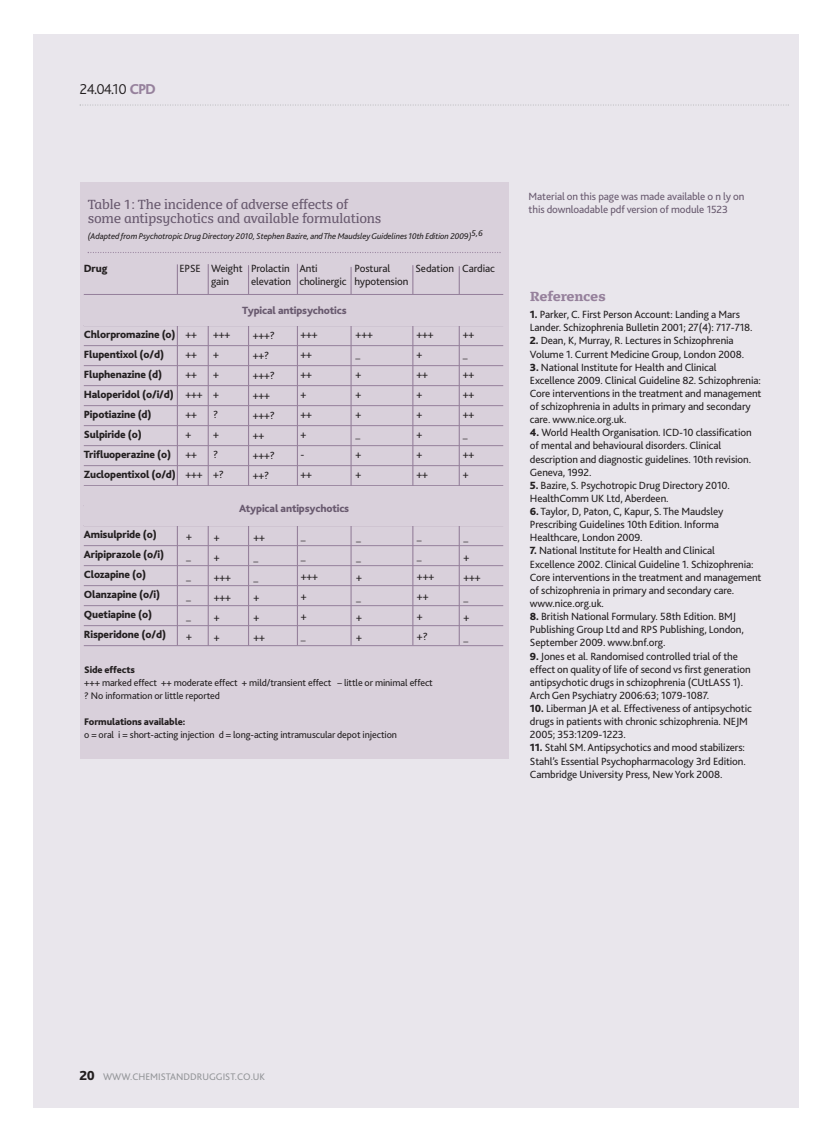
<style>
.page{position:relative;width:833px;height:1141px;background:#fff}
.page>*{position:absolute;margin:0;border:0;box-sizing:border-box;transform-origin:0 0}
.t1{font:300 15px "Bliss";color:#231f20}
.t2{font:12.5px/13.1px "Dancer Serif TF";letter-spacing:-.02em;color:#695a6f}
.t3{font:900 12.5px "Dancer Serif TF";letter-spacing:-.025em;color:#96819c}
.t4{font:11px/20px "Bliss 2";letter-spacing:-.01em;color:#231f20}
.t5{font:800 11px/20px "Bliss 2";letter-spacing:-.01em;color:#231f20}
.t6{font:11px/13.1px "Bliss 2";letter-spacing:-.01em;color:#695a6f}
.t7{font:800 11px "Bliss 2";letter-spacing:-.01em;color:#695a6f}
.t8{font:10px/13.1px "Bliss 2";letter-spacing:-.01em;color:#231f20}
.t9{font:800 10px "Bliss 2";letter-spacing:-.01em;color:#231f20}
.t10{font:10px "Bliss 2";color:#939598}
.t11{font:italic 8.75px "Bliss 2";letter-spacing:-.01em;color:#231f20}
.s1{font-weight:800;color:#96819c}
.s2{font-weight:800}
.s3{font-weight:800;font-size:13.75px;color:#231f20}
</style>
<div class="page">
<div style="left:34px;top:34px;width:765px;height:1074px;background:#e9e6ec"></div>
<svg style="left:80px;top:104px;width:709px;height:2px"></svg>
<div style="left:80px;top:182px;width:428px;height:577px;background:#d9d0db"></div>
<hr style="left:84px;top:294px;width:419px;height:1px;background:#96819c">
<hr style="left:84px;top:325px;width:419px;height:1px;background:#96819c">
<hr style="left:84px;top:345px;width:419px;height:1px;background:#96819c">
<hr style="left:84px;top:365px;width:419px;height:1px;background:#96819c">
<hr style="left:84px;top:385px;width:419px;height:1px;background:#96819c">
<hr style="left:84px;top:405px;width:419px;height:1px;background:#96819c">
<hr style="left:84px;top:425px;width:419px;height:1px;background:#96819c">
<hr style="left:84px;top:445px;width:419px;height:1px;background:#96819c">
<hr style="left:84px;top:465px;width:419px;height:1px;background:#96819c">
<hr style="left:84px;top:485px;width:419px;height:1px;background:#96819c">
<hr style="left:84px;top:545px;width:419px;height:1px;background:#96819c">
<hr style="left:84px;top:565px;width:419px;height:1px;background:#96819c">
<hr style="left:84px;top:585px;width:419px;height:1px;background:#96819c">
<hr style="left:84px;top:605px;width:419px;height:1px;background:#96819c">
<hr style="left:84px;top:625px;width:419px;height:1px;background:#96819c">
<hr style="left:84px;top:645px;width:419px;height:1px;background:#96819c">
<hr style="left:177px;top:264px;width:1px;height:381px;background:#96819c">
<hr style="left:208px;top:264px;width:1px;height:382px;background:#96819c">
<hr style="left:248px;top:265px;width:1px;height:381px;background:#96819c">
<hr style="left:297px;top:264px;width:1px;height:381px;background:#96819c">
<hr style="left:350px;top:267px;width:2px;height:379px;background:#96819c">
<hr style="left:412px;top:265px;width:1px;height:380px;background:#96819c">
<hr style="left:459px;top:266px;width:1px;height:379px;background:#96819c">
<svg style="left:88px;top:252px;width:412px;height:1px"></svg>
<div style="left:84px;top:486px;width:420px;height:40px;background:#d9d0db"></div>
<h1 class="t1" style="left:80px;top:84px;width:78px">24.04.10 <span class="s1">CPD</span></h1>
<p class="t2" style="left:88px;top:199px;width:295px">Table 1: The incidence of adverse effects of some antipsychotics and available formulations</p>
<p class="t11" style="left:88px;top:233px;width:397px">(Adapted from Psychotropic Drug Directory 2010, Stephen Bazire, and The Maudsley Guidelines 10th Edition 2009)5,6</p>
<p class="t5" style="left:84px;top:259px;width:25px">Drug</p>
<p class="t4" style="left:179px;top:259px;width:140px">EPSE Weight Prolactin Anti</p>
<p class="t4" style="left:354px;top:259px;width:37px">Postural</p>
<p class="t4" style="left:415px;top:259px;width:81px">Sedation Cardiac</p>
<p class="t4" style="left:211px;top:273px;width:20px">gain</p>
<p class="t4" style="left:251px;top:273px;width:159px">elevation cholinergic hypotension</p>
<p class="t5" style="left:84px;top:326px;width:94px">Chlorpromazine (o)<br>Flupentixol (o/d)<br>Fluphenazine (d)<br>Haloperidol (o/i/d)<br>Pipotiazine (d)<br>Sulpiride (o)<br>Trifluoperazine (o)<br>Zuclopentixol (o/d)</p>
<p class="t5" style="left:84px;top:526px;width:84px">Amisulpride (o)<br>Aripiprazole (o/i)<br>Clozapine (o)<br>Olanzapine (o/i)<br>Quetiapine (o)<br>Risperidone (o/d)</p>
<p class="t7" style="left:242px;top:306px;width:106px">Typical antipsychotics</p>
<p class="t4" style="left:186px;top:326px;width:19px">++ ++ ++ +++ ++ + ++ +++</p>
<p class="t4" style="left:213px;top:326px;width:19px">+++ +<br>+<br>+<br>?<br>+<br>? +?</p>
<p class="t4" style="left:253px;top:326px;width:24px">+++? ++? +++? +++ +++? ++ +++? ++?</p>
<p class="t4" style="left:300px;top:325px;width:19px">+++ ++ ++ + ++ +<br>- ++</p>
<p class="t4" style="left:356px;top:326px;width:19px">+++ _<br>+<br>+<br>+<br>_<br>+<br>+</p>
<p class="t4" style="left:416px;top:325px;width:19px">+++ + ++ +<br>+<br>+<br>+ ++</p>
<p class="t4" style="left:463px;top:326px;width:13px">++ _ ++ ++ ++ _ ++ +</p>
<p class="t7" style="left:239px;top:504px;width:112px">Atypical antipsychotics</p>
<p class="t4" style="left:186px;top:528px;width:7px;text-align:justify">+ _ _ _ _ +</p>
<p class="t4" style="left:214px;top:528px;width:19px">+<br>+ +++ +++ +<br>+</p>
<p class="t4" style="left:253px;top:529px;width:13px">++ _ _ + + ++</p>
<p class="t4" style="left:301px;top:528px;width:19px">_<br>_ +++ +<br>+<br>_</p>
<p class="t4" style="left:356px;top:528px;width:7px;text-align:justify">_ _ + _ + +</p>
<p class="t4" style="left:417px;top:528px;width:19px">_<br>_ +++ ++ + +?</p>
<p class="t4" style="left:463px;top:528px;width:19px">_<br>+ +++ _<br>+<br>_</p>
<p class="t9" style="left:84px;top:665px;width:52px">Side effects</p>
<p class="t8" style="left:84px;top:677px;width:350px">+++ marked effect ++ moderate effect + mild/transient effect – little or minimal effect ? No information or little reported</p>
<p class="t9" style="left:84px;top:718px;width:102px">Formulations available:</p>
<p class="t8" style="left:84px;top:729px;width:314px">o = oral i = short-acting injection d = long-acting intramuscular depot injection</p>
<p class="t6" style="left:528px;top:191px;width:217px">Material on this page was made available o n ly on this downloadable pdf version of module 1523</p>
<p class="t3" style="left:530px;top:291px;width:77px">References</p>
<p class="t4" style="left:530px;top:309px;width:224px;line-height:13.1px"><span class="s2">1.</span> Parker, C. First Person Account: Landing a Mars<br>Lander. Schizophrenia Bulletin 2001; 27(4): 717-718.</p>
<p class="t4" style="left:530px;top:335px;width:216px;line-height:13.1px"><span class="s2">2.</span> Dean, K, Murray, R. Lectures in Schizophrenia<br>Volume 1. Current Medicine Group, London 2008.</p>
<p class="t4" style="left:530px;top:362px;width:233px;line-height:13.1px"><span class="s2">3.</span> National Institute for Health and Clinical Excellence 2009. Clinical Guideline 82. Schizophrenia:<br>Core interventions in the treatment and management of schizophrenia in adults in primary and secondary care. www.nice.org.uk.</p>
<p class="t4" style="left:530px;top:427px;width:223px;line-height:13.1px"><span class="s2">4.</span> World Health Organisation. ICD-10 classification of mental and behavioural disorders. Clinical description and diagnostic guidelines. 10th revision.<br>Geneva, 1992.</p>
<p class="t4" style="left:530px;top:480px;width:201px;line-height:13.1px"><span class="s2">5.</span> Bazire, S. Psychotropic Drug Directory 2010.<br>HealthComm UK Ltd, Aberdeen.</p>
<p class="t4" style="left:530px;top:506px;width:195px;line-height:13.1px"><span class="s2">6.</span> Taylor, D, Paton, C, Kapur, S. The Maudsley<br>Prescribing Guidelines 10th Edition. Informa<br>Healthcare, London 2009.</p>
<p class="t4" style="left:530px;top:545px;width:233px;line-height:13.1px"><span class="s2">7.</span> National Institute for Health and Clinical Excellence 2002. Clinical Guideline 1. Schizophrenia:<br>Core interventions in the treatment and management of schizophrenia in primary and secondary care. www.nice.org.uk.</p>
<p class="t4" style="left:530px;top:611px;width:215px;line-height:13.1px"><span class="s2">8.</span> British National Formulary. 58th Edition. BMJ<br>Publishing Group Ltd and RPS Publishing, London,<br>September 2009. www.bnf.org.</p>
<p class="t4" style="left:530px;top:650px;width:222px;line-height:13.1px"><span class="s2">9.</span> Jones et al. Randomised controlled trial of the effect on quality of life of second vs first generation antipsychotic drugs in schizophrenia (CUtLASS 1).<br>Arch Gen Psychiatry 2006:63; 1079-1087.</p>
<p class="t4" style="left:530px;top:703px;width:223px;line-height:13.1px"><span class="s2">10.</span> Liberman JA et al. Effectiveness of antipsychotic drugs in patients with chronic schizophrenia. NEJM<br>2005; 353:1209-1223.</p>
<p class="t4" style="left:530px;top:742px;width:217px;line-height:13.1px;text-align:justify"><span class="s2">11.</span> Stahl SM. Antipsychotics and mood stabilizers:<br>Stahl’s Essential Psychopharmacology 3rd Edition.<br>Cambridge University Press, New York 2008.</p>
<p class="t10" style="left:80px;top:1072px;width:187px"><span class="s3">20</span> WWW.CHEMISTANDDRUGGIST.CO.UK</p>
</div>
